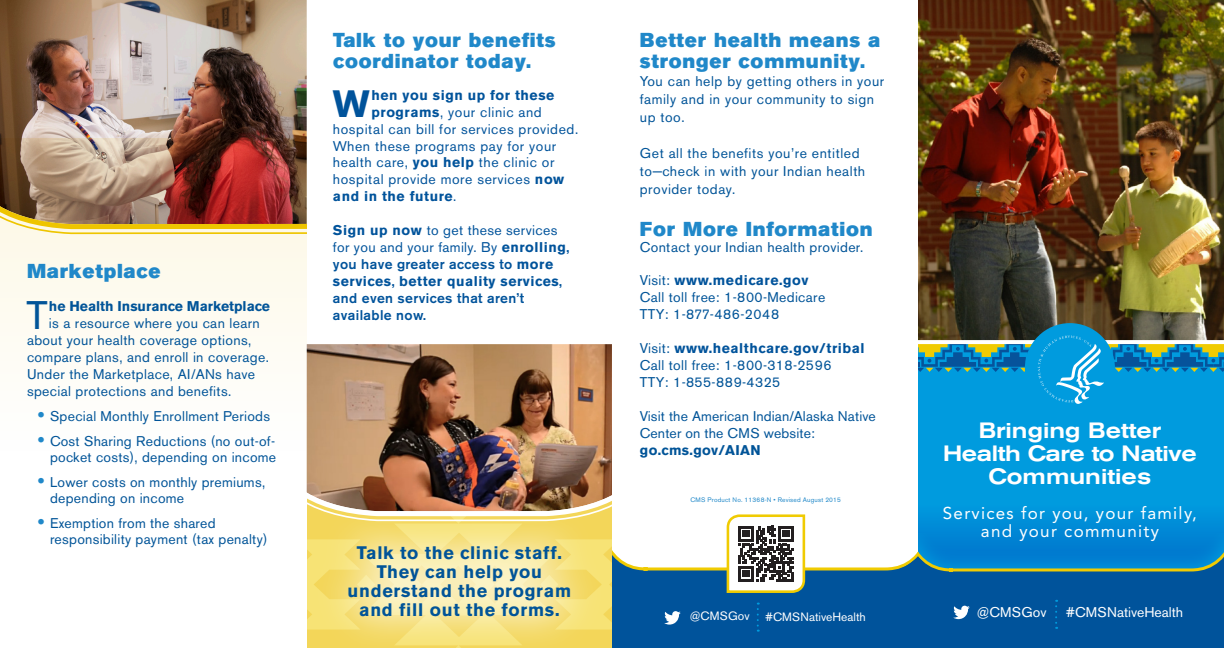
<style>
.page{position:relative;width:1224px;height:648px;background:#fff}
.page>*{position:absolute;margin:0;border:0;box-sizing:border-box;transform-origin:0 0}
.Paragraph_Style_1{font:39.5px "Akzidenz Grotesk BE";color:#015498}
.Paragraph_Style_1-2{font:700 37.8px "Akzidenz Grotesk BE";color:#00539b}
.t1{font:500 expanded 22px/23px "Akzidenz Grotesk BE";color:#fff;text-align:center;scale:.93 1}
.t2{font:20px/21px "Akzidenz Grotesk BE Super";letter-spacing:.04em;color:#2088c9}
.Paragraph_Style_1-3{font:700 18px/19px "Akzidenz Grotesk BE";letter-spacing:.04em;color:#015498;text-align:center}
.t3{font:17px/18px "Avenir";letter-spacing:.075em;color:#fff;text-align:center}
.Paragraph_Style_1-4{font:14px/18px "Akzidenz Grotesk BE";letter-spacing:.025em;color:#015498}
.Paragraph_Style_1-5{font:500 14px/16.9px "Akzidenz Grotesk BE";letter-spacing:.025em;color:#00539b}
.Paragraph_Style_1-6{font:14px "Akzidenz Grotesk BE";letter-spacing:.04em;color:#00539b}
.Paragraph_Style_1-7{font:700 14px "Akzidenz Grotesk BE";letter-spacing:.04em;color:#00539b}
.Paragraph_Style_1-8{font:700 14px "Akzidenz Grotesk BE";color:#015498}
.t4{font:14px "Akzidenz Grotesk BE";color:#fff}
.t5{font:12px "Akzidenz Grotesk BE";color:#fff}
.t6{font:6.5px "Akzidenz Grotesk BE";letter-spacing:.025em;color:#2088c9}
.s1{font-family:"Akzidenz Grotesk BE Super";font-size:18px;color:#2088c9}
.s2{font-weight:700}
.s3{font-weight:400}
.s4{font-weight:400;color:#015498}
</style>
<div class="page">
<svg style="left:612px;top:550px;width:306px;height:98px;background:#2a6ea5"></svg>
<svg style="left:307px;top:522px;width:305px;height:126px;background:#f5dd69"></svg>
<div style="left:313px;top:510px;width:293px;height:138px;background:#fff;opacity:.75"></div>
<svg style="left:757px;top:603px;width:2px;height:29px"></svg>
<div style="left:918px;top:0;width:306px;height:648px;background:#009bde"></div>
<div style="left:918px;top:518px;width:306px;height:16px;background:#008bd7"></div>
<svg style="left:918px;top:534px;width:306px;height:114px;background:#0664a7"></svg>
<svg style="left:1055px;top:600px;width:2px;height:29px"></svg>
<svg style="left:953px;top:606px;width:17px;height:13px"></svg>
<img style="left:918px;top:0;width:306px;height:336px">
<div style="left:1025px;top:323px;width:90px;height:90px;background:#009bde;border-radius:50%"></div>
<svg style="left:918px;top:336px;width:306px;height:68px"></svg>
<div style="left:0;top:138px;width:307px;height:313px;background:#fefcf3"></div>
<svg style="left:725px;top:514px;width:81px;height:80px"></svg>
<svg style="left:664px;top:611px;width:17px;height:14px"></svg>
<img style="left:0;top:0;width:307px;height:232px">
<img style="left:307px;top:344px;width:305px;height:175px">
<svg style="left:900px;top:552px;width:34px;height:96px;background:#13609b"></svg>
<h2 class="t2" style="left:27px;top:261px;width:135px">Marketplace</h2>
<p class="Paragraph_Style_1" style="left:27px;top:292px;width:23px">T</p>
<p class="Paragraph_Style_1-8" style="left:49px;top:298px;width:223px">he Health Insurance Marketplace</p>
<p class="Paragraph_Style_1-4" style="left:49px;top:314px;width:212px">is a resource where you can learn</p>
<p class="Paragraph_Style_1-4" style="left:27px;top:331px;width:226px">about your health coverage options,</p>
<p class="Paragraph_Style_1-4" style="left:27px;top:348px;width:243px">compare plans, and enroll in coverage.</p>
<p class="Paragraph_Style_1-4" style="left:27px;top:365px;width:230px">Under the Marketplace, AI/ANs have</p>
<p class="Paragraph_Style_1-4" style="left:27px;top:382px;width:206px">special protections and benefits.</p>
<p class="Paragraph_Style_1-4" style="left:38px;top:407px;width:234px"><span class="s1">•</span> Special Monthly Enrollment Periods</p>
<p class="Paragraph_Style_1-4" style="left:38px;top:433px;width:240px;line-height:16px;text-align:right"><span class="s1">•</span> Cost Sharing Reductions (no out-of&shy;pocket costs), depending on income</p>
<p class="Paragraph_Style_1-4" style="left:50px;top:474px;width:217px;line-height:16px;text-indent:-12px"><span class="s1">•</span> Lower costs on monthly premiums, depending on income</p>
<p class="Paragraph_Style_1-4" style="left:50px;top:515px;width:219px;line-height:16px;text-indent:-12px"><span class="s1">•</span> Exemption from the shared responsibility payment (tax penalty)</p>
<h2 class="t2" style="left:333px;top:30px;width:224px">Talk to your benefits coordinator today.</h2>
<p class="Paragraph_Style_1-2" style="left:333px;top:82px;width:39px">W</p>
<p class="Paragraph_Style_1-7" style="left:372px;top:87px;width:184px">hen you sign up for these</p>
<p class="Paragraph_Style_1-6" style="left:372px;top:104px;width:172px"><span class="s2">programs</span>, your clinic and</p>
<p class="Paragraph_Style_1-6" style="left:333px;top:121px;width:247px">hospital can bill for services provided.</p>
<p class="Paragraph_Style_1-6" style="left:333px;top:137px;width:225px">When these programs pay for your</p>
<p class="Paragraph_Style_1-6" style="left:333px;top:154px;width:223px">health care, <span class="s2">you help</span> the clinic or</p>
<p class="Paragraph_Style_1-6" style="left:333px;top:171px;width:233px">hospital provide more services <span class="s2">now</span></p>
<p class="Paragraph_Style_1-7" style="left:333px;top:188px;width:125px">and in the future<span class="s3">.</span></p>
<p class="Paragraph_Style_1-5" style="left:333px;top:222px;width:238px"><span class="s2">Sign up now</span> <span class="s3">to get these services for you and your family. By</span> <span class="s2">enrolling</span>, you have greater access to <span class="s2">more services</span>, <span class="s2">better quality services</span>, and even services that aren’t available now.</p>
<p class="Paragraph_Style_1-3" style="left:348px;top:544px;width:225px">Talk to the clinic staff.<br>They can help you understand the program and fill out the forms.</p>
<h2 class="t2" style="left:640px;top:30px;width:242px">Better health means a stronger community.</h2>
<p class="Paragraph_Style_1-4" style="left:640px;top:72px;width:246px">You can help by getting others in your family and in your community to sign up too.</p>
<p class="Paragraph_Style_1-4" style="left:640px;top:144px;width:227px">Get all the benefits you’re entitled to−check in with your Indian health provider today.</p>
<h2 class="t2" style="left:640px;top:219px;width:234px">For More Information</h2>
<p class="Paragraph_Style_1-4" style="left:640px;top:238px;width:225px">Contact your Indian health provider.</p>
<p class="Paragraph_Style_1-7" style="left:640px;top:272px;width:170px"><span class="s4">Visit:</span> www.medicare.gov</p>
<p class="Paragraph_Style_1-4" style="left:640px;top:288px;width:187px">Call toll free: 1-800-Medicare</p>
<p class="Paragraph_Style_1-4" style="left:640px;top:305px;width:141px">TTY: 1-877-486-2048</p>
<p class="Paragraph_Style_1-7" style="left:640px;top:340px;width:226px"><span class="s4">Visit:</span> www.healthcare.gov/tribal</p>
<p class="Paragraph_Style_1-4" style="left:640px;top:356px;width:193px">Call toll free: 1-800-318-2596</p>
<p class="Paragraph_Style_1-4" style="left:640px;top:373px;width:142px">TTY: 1-855-889-4325</p>
<p class="Paragraph_Style_1-4" style="left:640px;top:408px;width:238px;line-height:17px">Visit the American Indian/Alaska Native<br>Center on the CMS website: <span class="s2">go.cms.gov/AIAN</span></p>
<p class="t6" style="left:690px;top:496px;width:152px">CMS Product No. 11368-N • Revised August 2015</p>
<p class="t5" style="left:690px;top:609px;width:61px">@CMSGov</p>
<p class="t5" style="left:765px;top:610px;width:102px">#CMSNativeHealth</p>
<h1 class="t1" style="left:943px;top:419px;width:274px">Bringing Better<br>Health Care to Native<br>Communities</h1>
<p class="t3" style="left:943px;top:504px;width:256px">Services for you, your family, and your community</p>
<p class="t4" style="left:977px;top:604px;width:71px">@CMSGov</p>
<p class="t4" style="left:1066px;top:604px;width:119px">#CMSNativeHealth</p>
</div>
